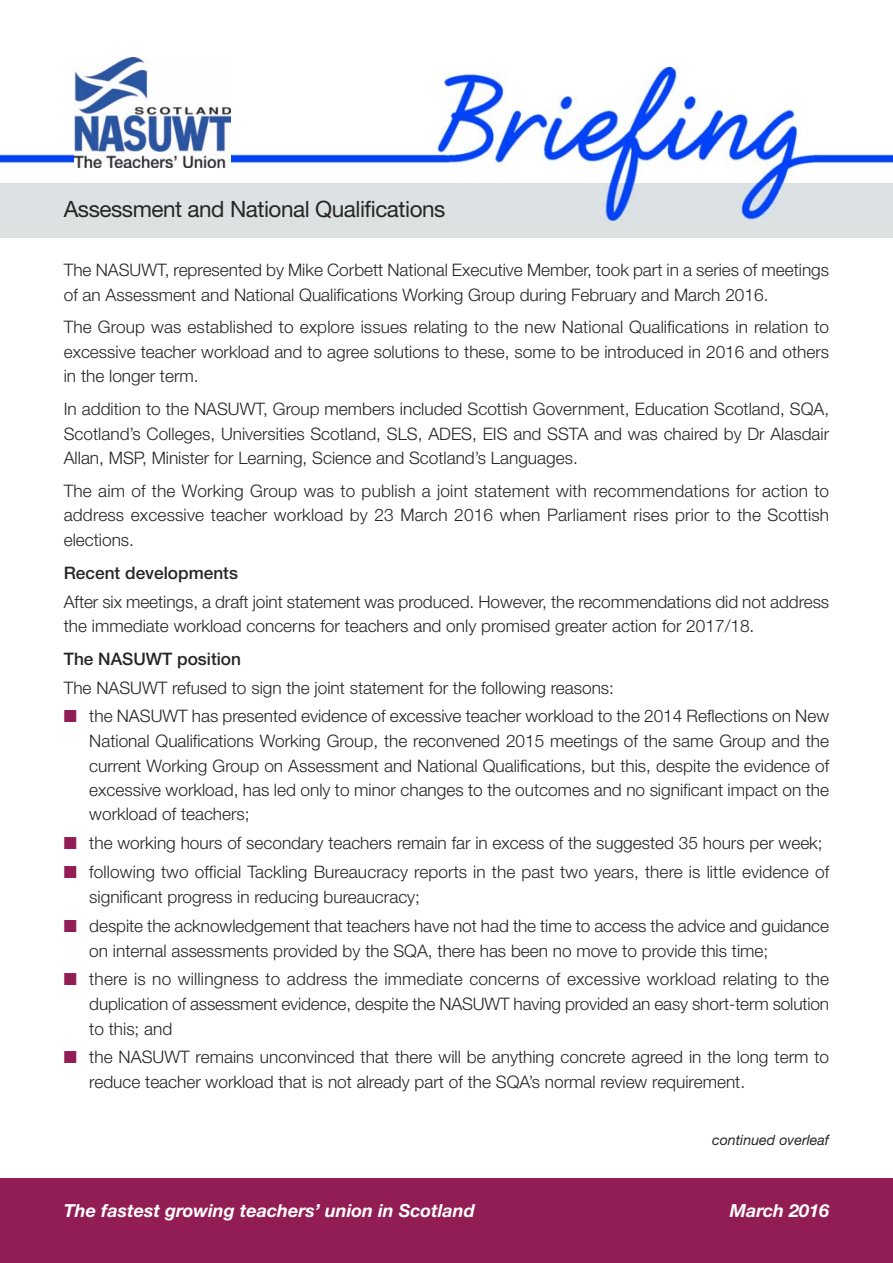
<style>
.page{position:relative;width:893px;height:1263px;background:#fff}
.page>*{position:absolute;margin:0;border:0;box-sizing:border-box;transform-origin:0 0}
.t1{font:22.5px "Helvetica Neue";letter-spacing:-.02em;color:#272526}
.t2{font:italic 700 18px "Helvetica Neue";color:#fff}
.t3{font:300 17.25px/24.5px "Helvetica Neue";color:#272526}
.t4{font:500 17.25px "Helvetica Neue";color:#272526}
.t5{font:italic 14.25px "Helvetica Neue";color:#272526}
.s1{color:#921c54}
</style>
<div class="page">
<div style="left:0;top:183px;width:893px;height:55px;background:#dce2e2"></div>
<img style="left:0;top:68px;width:893px;height:153px">
<div style="left:0;top:1178px;width:893px;height:85px;background:#921c54"></div>
<img style="left:75px;top:58px;width:155px;height:109px">
<h1 class="t1" style="left:64px;top:201px;width:383px">Assessment and National Qualifications</h1>
<p class="t3" style="left:64px;top:259px;width:767px">The NASUWT, represented by Mike Corbett National Executive Member, took part in a series of meetings of an Assessment and National Qualifications Working Group during February and March 2016.</p>
<p class="t3" style="left:64px;top:317px;width:767px;text-align:justify">The Group was established to explore issues relating to the new National Qualifications in relation to excessive teacher workload and to agree solutions to these, some to be introduced in 2016 and others in the longer term.</p>
<p class="t3" style="left:64px;top:399px;width:767px;text-align:justify">In addition to the NASUWT, Group members included Scottish Government, Education Scotland, SQA, Scotland’s Colleges, Universities Scotland, SLS, ADES, EIS and SSTA and was chaired by Dr Alasdair Allan, MSP, Minister for Learning, Science and Scotland’s Languages.</p>
<p class="t3" style="left:64px;top:480px;width:767px;text-align:justify">The aim of the Working Group was to publish a joint statement with recommendations for action to address excessive teacher workload by 23 March 2016 when Parliament rises prior to the Scottish elections.</p>
<p class="t4" style="left:64px;top:566px;width:176px">Recent developments</p>
<p class="t3" style="left:64px;top:591px;width:767px">After six meetings, a draft joint statement was produced. However, the recommendations did not address the immediate workload concerns for teachers and only promised greater action for 2017/18.</p>
<p class="t4" style="left:64px;top:652px;width:179px">The NASUWT position</p>
<p class="t3" style="left:64px;top:677px;width:552px">The NASUWT refused to sign the joint statement for the following reasons:</p>
<p class="t3" style="left:89px;top:705px;width:742px;text-align:justify;text-indent:-26px"><span class="s1">■</span> the NASUWT has presented evidence of excessive teacher workload to the 2014 Reflections on New National Qualifications Working Group, the reconvened 2015 meetings of the same Group and the current Working Group on Assessment and National Qualifications, but this, despite the evidence of excessive workload, has led only to minor changes to the outcomes and no significant impact on the workload of teachers;</p>
<p class="t3" style="left:64px;top:832px;width:760px"><span class="s1">■</span> the working hours of secondary teachers remain far in excess of the suggested 35 hours per week;</p>
<p class="t3" style="left:89px;top:861px;width:742px;line-height:24.9px;text-indent:-26px"><span class="s1">■</span> following two official Tackling Bureaucracy reports in the past two years, there is little evidence of significant progress in reducing bureaucracy;</p>
<p class="t3" style="left:89px;top:915px;width:741px;line-height:24.9px;text-indent:-26px"><span class="s1">■</span> despite the acknowledgement that teachers have not had the time to access the advice and guidance on internal assessments provided by the SQA, there has been no move to provide this time;</p>
<p class="t3" style="left:89px;top:969px;width:741px;text-align:justify;text-indent:-26px"><span class="s1">■</span> there is no willingness to address the immediate concerns of excessive workload relating to the duplication of assessment evidence, despite the NASUWT having provided an easy short-term solution to this; and</p>
<p class="t3" style="left:89px;top:1046px;width:741px;line-height:24.9px;text-indent:-26px"><span class="s1">■</span> the NASUWT remains unconvinced that there will be anything concrete agreed in the long term to reduce teacher workload that is not already part of the SQA’s normal review requirement.</p>
<p class="t5" style="left:712px;top:1131px;width:119px">continued overleaf</p>
<p class="t2" style="left:64px;top:1204px;width:413px">The fastest growing teachers’ union in Scotland</p>
<p class="t2" style="left:730px;top:1204px;width:101px">March 2016</p>
</div>
